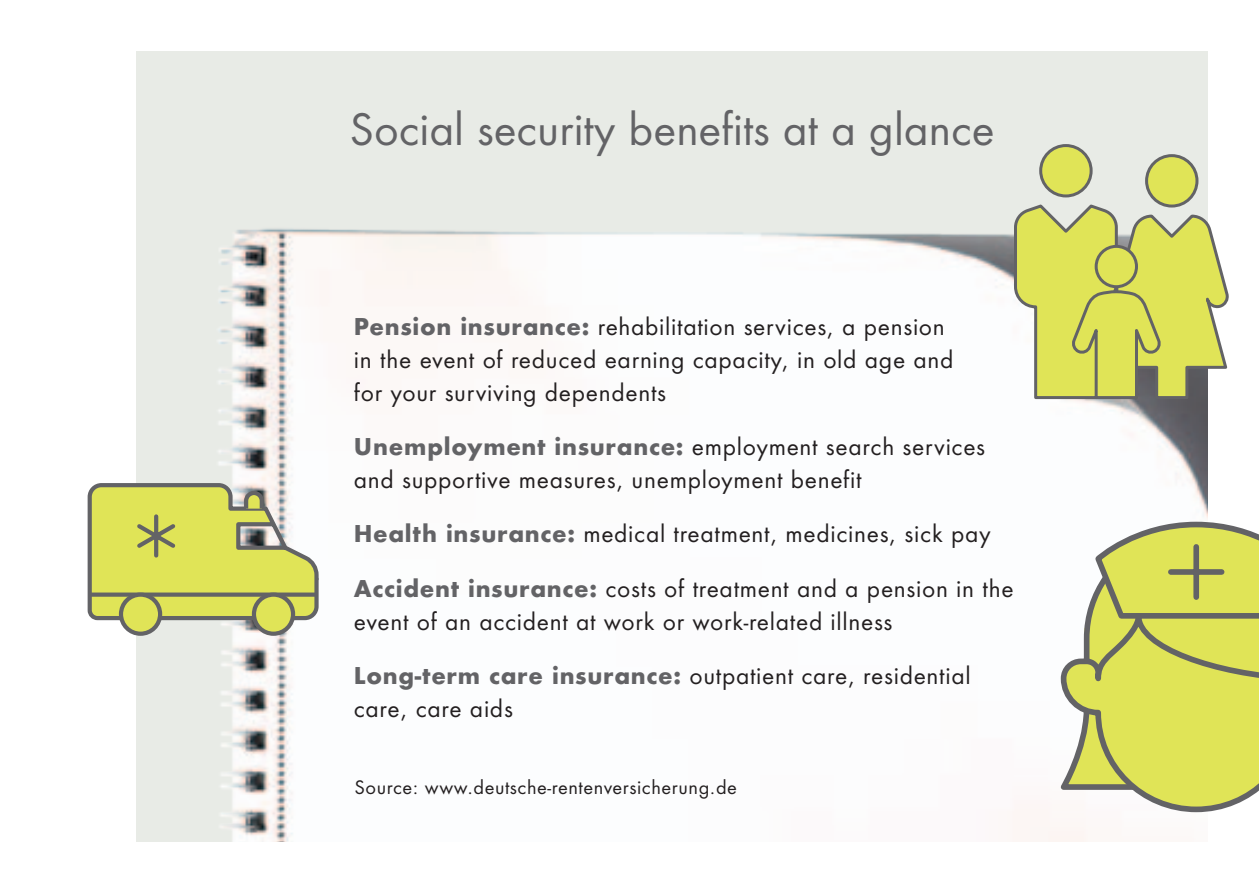
<style>
.page{position:relative;width:1259px;height:893px;background:#fff}
.page>*{position:absolute;margin:0;border:0;box-sizing:border-box;transform-origin:0 0}
.t1{font:42px "Futura ND";color:#636366}
.t2{font:22.5px/33px "Futura ND";letter-spacing:.03em;color:#231f20}
.t3{font:18px "Futura ND";letter-spacing:.03em;color:#231f20}
.s1{font-weight:700;color:#636366}
</style>
<div class="page">
<div style="left:136px;top:51px;width:1072px;height:791px;background:#e8ebe6"></div>
<img style="left:218px;top:228px;width:990px;height:614px">
<svg style="left:1012px;top:144px;width:217px;height:257px"></svg>
<svg style="left:1070px;top:243px;width:92px;height:158px;background:#cacd5a"></svg>
<svg style="left:87px;top:481px;width:234px;height:157px;background:#d2d47c"></svg>
<svg style="left:1058px;top:519px;width:201px;height:51px;background:#dde097"></svg>
<div style="left:1193px;top:547px;width:6px;height:50px;background:#636366"></div>
<svg style="left:1170px;top:569px;width:51px;height:1px"></svg>
<svg style="left:1058px;top:570px;width:201px;height:245px;background:#d6d873"></svg>
<h4 class="t1" style="left:349px;top:98px;width:646px">Social security benefits at a glance</h4>
<p class="t2" style="left:354px;top:309px;width:601px"><span class="s1">Pension insurance:</span> rehabilitation services, a pension in the event of reduced earning capacity, in old age and for your surviving dependents</p>
<p class="t2" style="left:354px;top:429px;width:633px"><span class="s1">Unemployment insurance:</span> employment search services and supportive measures, unemployment benefit</p>
<p class="t2" style="left:354px;top:516px;width:638px"><span class="s1">Health insurance:</span> medical treatment, medicines, sick pay</p>
<p class="t2" style="left:354px;top:571px;width:661px"><span class="s1">Accident insurance:</span> costs of treatment and a pension in the event of an accident at work or work-related illness</p>
<p class="t2" style="left:354px;top:658px;width:618px"><span class="s1">Long-term care insurance:</span> outpatient care, residential care, care aids</p>
<p class="t3" style="left:354px;top:774px;width:384px">Source: www.deutsche-rentenversicherung.de</p>
</div>
